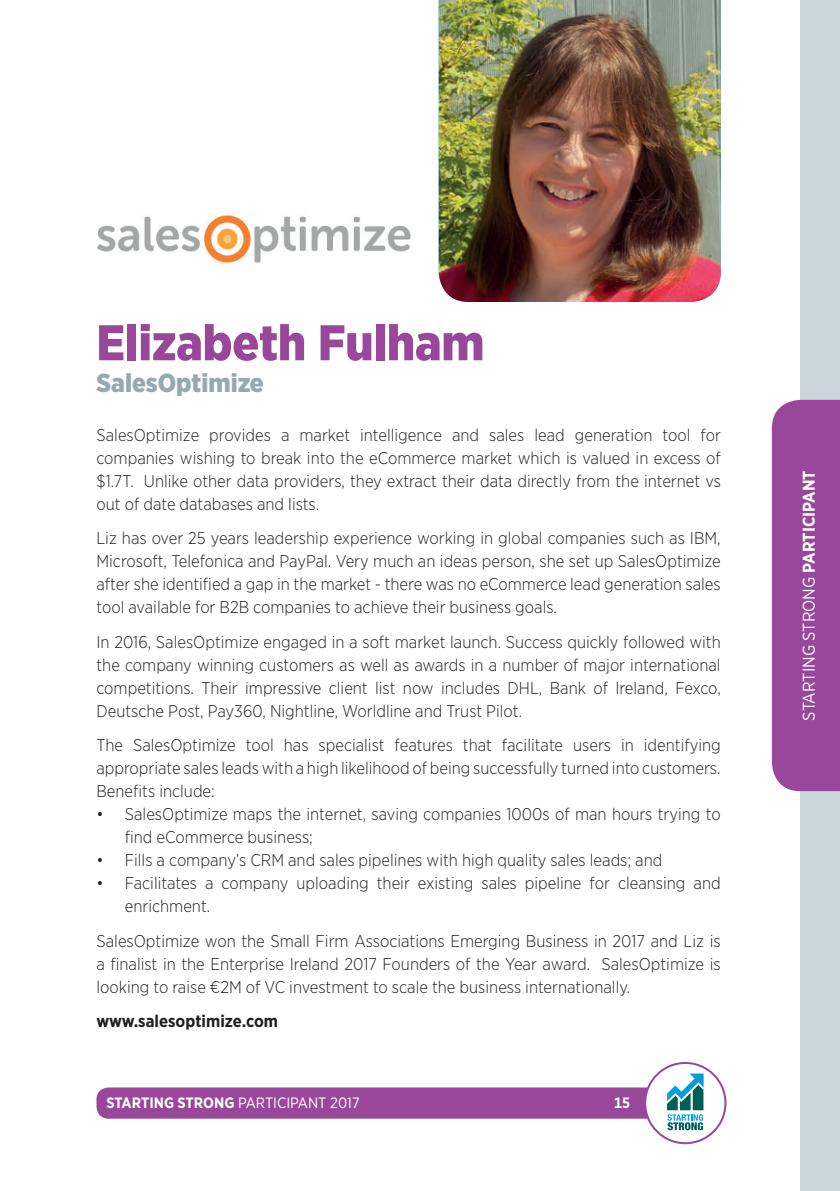
<style>
.page{position:relative;width:840px;height:1191px;background:#fff}
.page>*{position:absolute;margin:0;border:0;box-sizing:border-box;transform-origin:0 0}
.t1{font:900 50px "Gotham Narrow";color:#98479b}
.t2{font:900 26px "Gotham Narrow";color:#95a9b4}
.t3{font:300 17px/23px "Gotham Narrow";color:#231f20;text-align:justify}
.t4{font:17px "Gotham Narrow";color:#fff}
.t5{font:700 17px "Gotham Narrow";color:#231f20}
.t6{font:15px "Gotham Narrow";color:#fff}
.t7{font:700 15px "Gotham Narrow";color:#fff}
.s1{font-weight:700}
</style>
<div class="page">
<div style="left:799px;top:0;width:40px;height:1191px;background:#cbd5dc"></div>
<div style="left:96px;top:1087px;width:600px;height:31px;background:#98479b;border-radius:12px"></div>
<div style="left:644px;top:1063px;width:81px;height:80px;background:#fff;border-radius:50%"></div>
<div style="left:643px;top:1062px;width:83px;height:82px;border:2px solid #98479b;border-radius:50%"></div>
<svg style="left:667px;top:1073px;width:36px;height:57px"></svg>
<img style="left:438px;top:0;width:282px;height:302px">
<div style="left:771px;top:400px;width:68px;height:391px;background:#98479b"></div>
<img style="left:97px;top:215px;width:314px;height:48px">
<h1 class="t1" style="left:96px;top:310px;width:389px">Elizabeth Fulham</h1>
<h2 class="t2" style="left:96px;top:366px;width:169px">SalesOptimize</h2>
<p class="t3" style="left:96px;top:423px;width:625px">SalesOptimize provides a market intelligence and sales lead generation tool for companies wishing to break into the eCommerce market which is valued in excess of $1.7T. Unlike other data providers, they extract their data directly from the internet vs out of date databases and lists.</p>
<p class="t3" style="left:96px;top:526px;width:625px">Liz has over 25 years leadership experience working in global companies such as IBM, Microsoft, Telefonica and PayPal. Very much an ideas person, she set up SalesOptimize after she identified a gap in the market - there was no eCommerce lead generation sales tool available for B2B companies to achieve their business goals.</p>
<p class="t3" style="left:96px;top:630px;width:625px">In 2016, SalesOptimize engaged in a soft market launch. Success quickly followed with the company winning customers as well as awards in a number of major international competitions. Their impressive client list now includes DHL, Bank of Ireland, Fexco, Deutsche Post, Pay360, Nightline, Worldline and Trust Pilot.</p>
<p class="t3" style="left:96px;top:733px;width:625px">The SalesOptimize tool has specialist features that facilitate users in identifying appropriate sales leads with a high likelihood of being successfully turned into customers.<br>Benefits include:</p>
<p class="t3" style="left:125px;top:802px;width:597px;text-indent:-28px">• SalesOptimize maps the internet, saving companies 1000s of man hours trying to find eCommerce business;</p>
<p class="t3" style="left:96px;top:848px;width:567px">• Fills a company’s CRM and sales pipelines with high quality sales leads; and</p>
<p class="t3" style="left:125px;top:871px;width:597px;text-indent:-28px">• Facilitates a company uploading their existing sales pipeline for cleansing and enrichment.</p>
<p class="t3" style="left:96px;top:928px;width:625px">SalesOptimize won the Small Firm Associations Emerging Business in 2017 and Liz is a finalist in the Enterprise Ireland 2017 Founders of the Year award. SalesOptimize is looking to raise €2M of VC investment to scale the business internationally.</p>
<p class="t5" style="left:96px;top:1010px;width:183px">www.salesoptimize.com</p>
<p class="t6" style="left:106px;top:1093px;width:254px"><span class="s1">STARTING STRONG</span> PARTICIPANT 2017</p>
<p class="t7" style="left:613px;top:1093px;width:17px">15</p>
<p class="t4" style="left:797px;top:720px;width:252px;rotate:-90deg">STARTING STRONG <span class="s1">PARTICIPANT</span></p>
</div>
